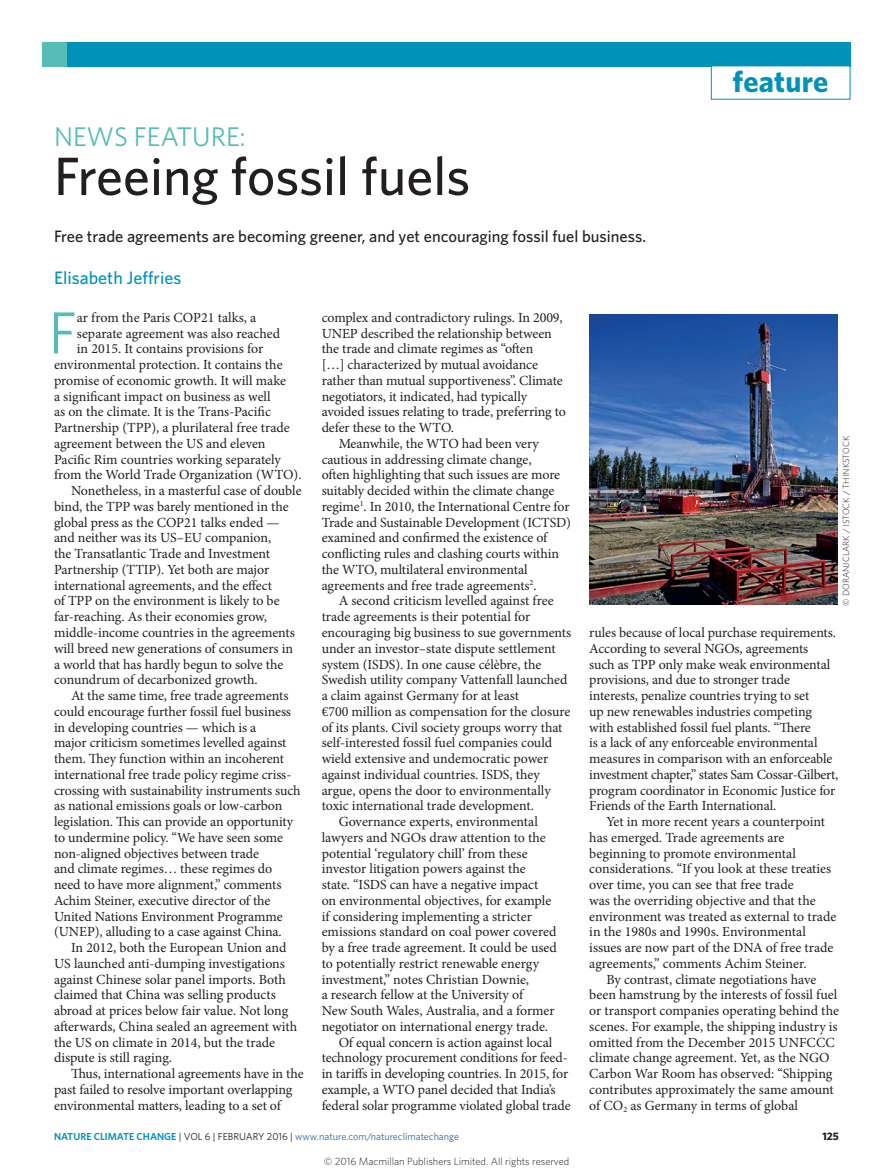
<style>
.page{position:relative;width:893px;height:1174px;background:#fff}
.page>*{position:absolute;margin:0;border:0;box-sizing:border-box;transform-origin:0 0}
.Body_first_w_drop_c{font:59.25px "Whitney";color:#56bcb6}
.Title{font:500 54px "Whitney";color:#231f20}
.t1{font:700 30px "Whitney";letter-spacing:.01em;color:#0093ba}
.Subsection{font:27px "Whitney";color:#56bcb6}
.Author{font:500 18px "Whitney";color:#0093ba}
.Standfirst{font:500 16.5px "Whitney";color:#231f20}
.Body_text{font:13.95px/15.8px "Minion Pro";letter-spacing:-.005em;color:#231f20}
.Body_first_w_drop_c-2{font:13.95px "Minion Pro";color:#231f20}
.t2{font:700 10.8px "Whitney";color:#231f20}
.t3{font:300 10.5px "Whitney";color:#231f20}
.t4{font:10.2px "Whitney";color:#30679b}
.Picture_credit{font:300 9px "Whitney";color:#231f20}
.s1{font-weight:600;color:#0093ba}
.s2{color:#231f20}
</style>
<div class="page">
<div style="left:43px;top:43px;width:807px;height:24px;background:#0093ba"></div>
<div style="left:43px;top:43px;width:24px;height:24px;background:#56bcb6"></div>
<img style="left:589px;top:315px;width:249px;height:289px">
<h3 class="t1" style="left:733px;top:62px;width:97px">feature</h3>
<p class="Subsection" style="left:54px;top:119px;width:193px">NEWS FEATURE:</p>
<p class="Title" style="left:54px;top:140px;width:418px">Freeing fossil fuels</p>
<p class="Standfirst" style="left:54px;top:225px;width:594px">Free trade agreements are becoming greener, and yet encouraging fossil fuel business.</p>
<p class="Author" style="left:54px;top:266px;width:129px">Elisabeth Jeffries</p>
<p class="Body_first_w_drop_c" style="left:49px;top:293px;width:30px">F</p>
<p class="Body_first_w_drop_c-2" style="left:77px;top:308px;width:181px">ar from the Paris COP21 talks, a</p>
<p class="Body_text" style="left:322px;top:309px;width:246px">complex and contradictory rulings. In 2009, UNEP described the relationship between the trade and climate regimes as “often<br>[…] characterized by mutual avoidance rather than mutual supportiveness”. Climate negotiators, it indicated, had typically avoided issues relating to trade, preferring to defer these to the WTO.</p>
<p class="Body_text" style="left:322px;top:435px;width:251px;text-indent:17px">Meanwhile, the WTO had been very cautious in addressing climate change,<br>often highlighting that such issues are more suitably decided within the climate change regime<sup>1</sup>. In 2010, the International Centre for Trade and Sustainable Development (ICTSD) examined and confirmed the existence of conflicting rules and clashing courts within the WTO, multilateral environmental agreements and free trade agreements<sup>2</sup>.</p>
<p class="Body_text" style="left:322px;top:593px;width:251px;text-indent:17px">A second criticism levelled against free trade agreements is their potential for encouraging big business to sue governments under an investor–state dispute settlement system (ISDS). In one cause célèbre, the Swedish utility company Vattenfall launched a claim against Germany for at least<br>€700 million as compensation for the closure of its plants. Civil society groups worry that self-interested fossil fuel companies could wield extensive and undemocratic power against individual countries. ISDS, they argue, opens the door to environmentally toxic international trade development.</p>
<p class="Body_text" style="left:322px;top:813px;width:237px;text-indent:17px">Governance experts, environmental lawyers and NGOs draw attention to the potential ‘regulatory chill’ from these investor litigation powers against the state. “ISDS can have a negative impact<br>on environmental objectives, for example if considering implementing a stricter emissions standard on coal power covered by a free trade agreement. It could be used to potentially restrict renewable energy investment,” notes Christian Downie,<br>a research fellow at the University of<br>New South Wales, Australia, and a former negotiator on international energy trade.</p>
<p class="Body_text" style="left:322px;top:1034px;width:251px;text-indent:17px">Of equal concern is action against local technology procurement conditions for feed&shy;in tariffs in developing countries. In 2015, for example, a WTO panel decided that India’s federal solar programme violated global trade</p>
<p class="Body_first_w_drop_c-2" style="left:77px;top:324px;width:205px">separate agreement was also reached</p>
<p class="Body_first_w_drop_c-2" style="left:77px;top:339px;width:188px">in 2015. It contains provisions for</p>
<p class="Body_first_w_drop_c-2" style="left:54px;top:355px;width:230px">environmental protection. It contains the</p>
<p class="Body_first_w_drop_c-2" style="left:54px;top:371px;width:234px">promise of economic growth. It will make</p>
<p class="Body_first_w_drop_c-2" style="left:54px;top:387px;width:218px">a significant impact on business as well</p>
<p class="Body_first_w_drop_c-2" style="left:54px;top:402px;width:218px">as on the climate. It is the Trans-Pacific</p>
<p class="Body_first_w_drop_c-2" style="left:54px;top:418px;width:237px">Partnership (TPP), a plurilateral free trade</p>
<p class="Body_first_w_drop_c-2" style="left:54px;top:434px;width:213px">agreement between the US and eleven</p>
<p class="Body_first_w_drop_c-2" style="left:54px;top:450px;width:228px">Pacific Rim countries working separately</p>
<p class="Body_first_w_drop_c-2" style="left:54px;top:465px;width:249px">from the World Trade Organization (WTO).</p>
<p class="Body_text" style="left:54px;top:483px;width:249px;text-indent:17px">Nonetheless, in a masterful case of double bind, the TPP was barely mentioned in the global press as the COP21 talks ended — and neither was its US–EU companion,<br>the Transatlantic Trade and Investment Partnership (TTIP). Yet both are major international agreements, and the effect<br>of TPP on the environment is likely to be far-reaching. As their economies grow, middle-income countries in the agreements will breed new generations of consumers in a world that has hardly begun to solve the conundrum of decarbonized growth.</p>
<p class="Body_text" style="left:54px;top:687px;width:248px;text-indent:17px">At the same time, free trade agreements could encourage further fossil fuel business in developing countries — which is a<br>major criticism sometimes levelled against them. They function within an incoherent international free trade policy regime criss&shy;crossing with sustainability instruments such as national emissions goals or low-carbon legislation. This can provide an opportunity to undermine policy. “We have seen some non-aligned objectives between trade<br>and climate regimes… these regimes do need to have more alignment,” comments Achim Steiner, executive director of the United Nations Environment Programme (UNEP), alluding to a case against China.</p>
<p class="Body_text" style="left:54px;top:939px;width:245px;text-indent:17px">In 2012, both the European Union and US launched anti-dumping investigations against Chinese solar panel imports. Both claimed that China was selling products abroad at prices below fair value. Not long afterwards, China sealed an agreement with the US on climate in 2014, but the trade dispute is still raging.</p>
<p class="Body_text" style="left:54px;top:1065px;width:251px;text-indent:17px">Thus, international agreements have in the past failed to resolve important overlapping environmental matters, leading to a set of</p>
<p class="Picture_credit" style="left:840px;top:605px;width:171px;rotate:-90deg">© DORANJCLARK / ISTOCK / THINKSTOCK</p>
<p class="Body_text" style="left:589px;top:624px;width:251px">rules because of local purchase requirements.<br>According to several NGOs, agreements<br>such as TPP only make weak environmental provisions, and due to stronger trade interests, penalize countries trying to set<br>up new renewables industries competing with established fossil fuel plants. “There<br>is a lack of any enforceable environmental measures in comparison with an enforceable investment chapter,” states Sam Cossar-Gilbert, program coordinator in Economic Justice for Friends of the Earth International.</p>
<p class="Body_text" style="left:589px;top:813px;width:249px;text-indent:17px">Yet in more recent years a counterpoint has emerged. Trade agreements are beginning to promote environmental considerations. “If you look at these treaties over time, you can see that free trade<br>was the overriding objective and that the environment was treated as external to trade in the 1980s and 1990s. Environmental issues are now part of the DNA of free trade agreements,” comments Achim Steiner.</p>
<p class="Body_text" style="left:589px;top:971px;width:251px;text-indent:17px">By contrast, climate negotiations have been hamstrung by the interests of fossil fuel or transport companies operating behind the scenes. For example, the shipping industry is omitted from the December 2015 UNFCCC climate change agreement. Yet, as the NGO Carbon War Room has observed: “Shipping contributes approximately the same amount of CO<sub>2</sub> as Germany in terms of global</p>
<p class="t4" style="left:54px;top:1129px;width:407px"><span class="s1">NATURE CLIMATE CHANGE</span> <span class="s2">| VOL 6 | FEBRUARY 2016 |</span> www.nature.com/natureclimatechange</p>
<p class="t2" style="left:822px;top:1129px;width:18px">125</p>
<p class="t3" style="left:324px;top:1154px;width:247px">© 2016 Macmillan Publishers Limited. All rights reserved</p>
</div>
